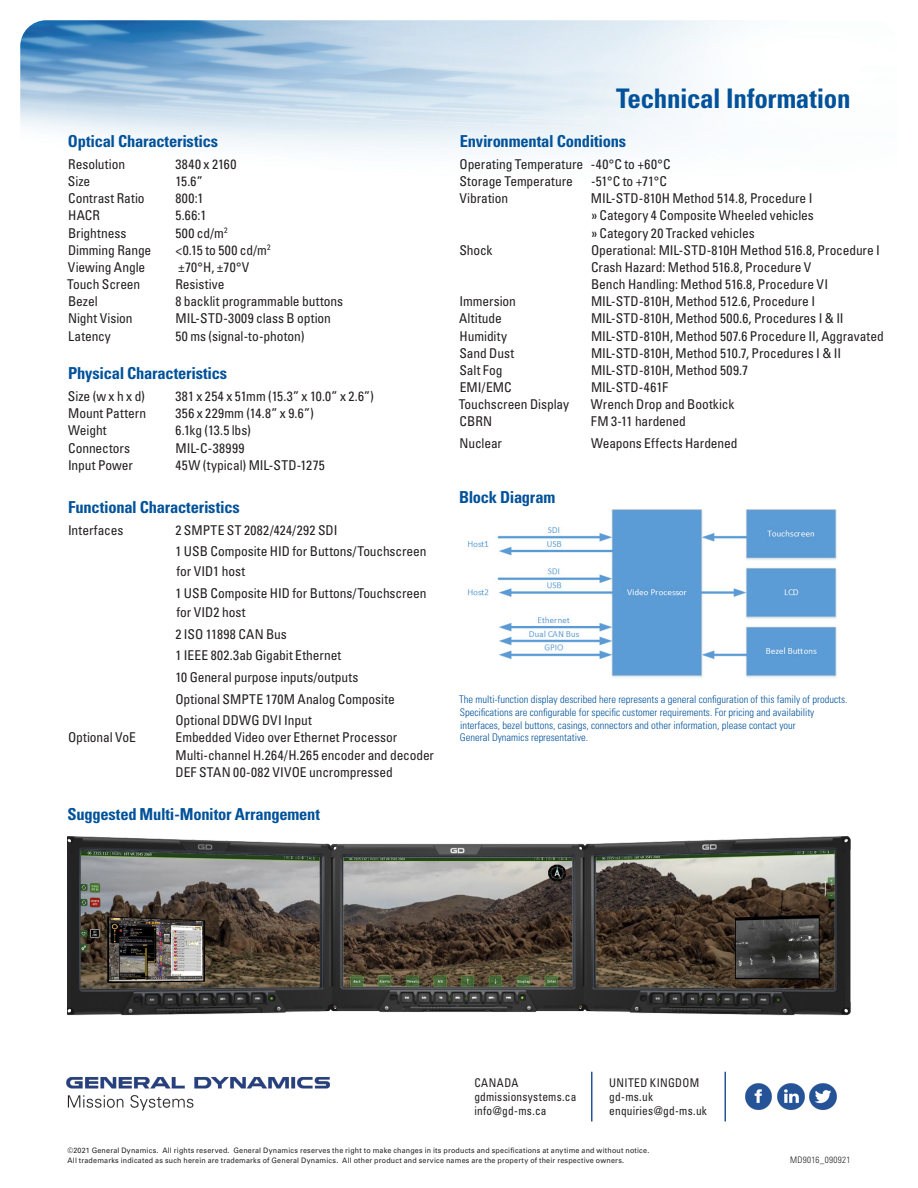
<style>
.page{position:relative;width:918px;height:1188px;background:#fff}
.page>*{position:absolute;margin:0;border:0;box-sizing:border-box;transform-origin:0 0}
.t1{font:700 condensed 27px "Univers LT Std";letter-spacing:-.01em;color:#01529a}
.Back_Basic_specs{font:700 condensed 16.5px "Univers LT Std";letter-spacing:-.015em;color:#01529a}
.Back_Basic_specs-2{font:condensed 13.5px/19.5px "Univers LT Std";letter-spacing:-.005em;color:#231f20}
.Back_Basic_specs-3{font:condensed 13.5px "Univers LT Std";letter-spacing:.025em;color:#231f20}
.Back_Basic_specs-4{font:condensed 13.5px "Univers LT Std";letter-spacing:.03em;color:#231f20}
.Back_Basic_specs-5{font:condensed 13.5px "Univers LT Std";letter-spacing:.035em;color:#231f20}
.Back_Basic_specs-6{font:condensed 13.5px "Univers LT Std";letter-spacing:.015em;color:#231f20}
.t2{font:condensed 12px/14.4px "Univers LT Std";letter-spacing:.02em;color:#231f20;scale:.95 1}
.Back_Basic_specs-7{font:300 condensed 10.5px "Univers LT Std";color:#01529a}
.t3{font:300 condensed 9px "Univers LT Std";letter-spacing:.04em;color:#231f20}
.t4{font:7.5px/9.8px "Univers LT Std";letter-spacing:.03em;color:#231f20;scale:.95 1}
</style>
<div class="page">
<img style="left:66px;top:1077px;width:264px;height:34px">
<img style="left:20px;top:20px;width:711px;height:130px">
<img style="left:745px;top:1083px;width:27px;height:27px">
<img style="left:778px;top:1083px;width:26px;height:27px">
<img style="left:810px;top:1083px;width:26px;height:27px">
<hr style="left:591px;top:1072px;width:1px;height:49px;background:#245497">
<hr style="left:724px;top:1072px;width:2px;height:49px;background:#245497">
<img style="left:468px;top:509px;width:369px;height:169px">
<img style="left:67px;top:836px;width:783px;height:180px">
<p class="Back_Basic_specs" style="left:68px;top:131px;width:152px">Optical Characteristics</p>
<p class="Back_Basic_specs-2" style="left:68px;top:154px;width:58px">Resolution</p>
<p class="Back_Basic_specs-5" style="left:176px;top:156px;width:62px">3840 x 2160</p>
<p class="Back_Basic_specs-2" style="left:68px;top:171px;width:24px">Size</p>
<p class="Back_Basic_specs-2" style="left:175px;top:171px;width:29px">15.6”</p>
<p class="Back_Basic_specs-2" style="left:68px;top:189px;width:78px">Contrast Ratio</p>
<p class="Back_Basic_specs-2" style="left:176px;top:189px;width:30px">800:1</p>
<p class="Back_Basic_specs-2" style="left:68px;top:206px;width:34px">HACR</p>
<p class="Back_Basic_specs-2" style="left:176px;top:206px;width:32px">5.66:1</p>
<p class="Back_Basic_specs-2" style="left:68px;top:223px;width:60px">Brightness</p>
<p class="Back_Basic_specs-2" style="left:176px;top:223px;width:54px">500 cd/m<sup>2</sup></p>
<p class="Back_Basic_specs-2" style="left:68px;top:240px;width:85px">Dimming Range</p>
<p class="Back_Basic_specs-2" style="left:176px;top:240px;width:97px">&lt;0.15 to 500 cd/m<sup>2</sup></p>
<p class="Back_Basic_specs-2" style="left:68px;top:257px;width:79px">Viewing Angle</p>
<p class="Back_Basic_specs-2" style="left:178px;top:257px;width:73px">±70°H, ±70°V</p>
<p class="Back_Basic_specs-2" style="left:67px;top:274px;width:75px">Touch Screen</p>
<p class="Back_Basic_specs-2" style="left:176px;top:274px;width:50px">Resistive</p>
<p class="Back_Basic_specs-2" style="left:68px;top:292px;width:31px">Bezel</p>
<p class="Back_Basic_specs-2" style="left:176px;top:292px;width:169px">8 backlit programmable buttons</p>
<p class="Back_Basic_specs-2" style="left:68px;top:309px;width:66px">Night Vision</p>
<p class="Back_Basic_specs-2" style="left:176px;top:309px;width:157px">MIL-STD-3009 class B option</p>
<p class="Back_Basic_specs-2" style="left:68px;top:326px;width:44px">Latency</p>
<p class="Back_Basic_specs-2" style="left:176px;top:326px;width:131px">50 ms (signal-to-photon)</p>
<p class="Back_Basic_specs" style="left:68px;top:363px;width:161px">Physical Characteristics</p>
<p class="Back_Basic_specs-2" style="left:68px;top:386px;width:79px">Size (w x h x d)</p>
<p class="Back_Basic_specs-2" style="left:176px;top:386px;width:200px">381 x 254 x 51mm (15.3” x 10.0” x 2.6”)</p>
<p class="Back_Basic_specs-2" style="left:68px;top:403px;width:80px">Mount Pattern</p>
<p class="Back_Basic_specs-4" style="left:176px;top:405px;width:140px">356 x 229mm (14.8” x 9.6”)</p>
<p class="Back_Basic_specs-2" style="left:68px;top:421px;width:40px">Weight</p>
<p class="Back_Basic_specs-2" style="left:176px;top:421px;width:77px">6.1kg (13.5 lbs)</p>
<p class="Back_Basic_specs-2" style="left:68px;top:438px;width:64px">Connectors</p>
<p class="Back_Basic_specs-5" style="left:176px;top:439px;width:71px">MIL-C-38999</p>
<p class="Back_Basic_specs-2" style="left:68px;top:455px;width:67px">Input Power</p>
<p class="Back_Basic_specs-2" style="left:176px;top:455px;width:151px">45W (typical) MIL-STD-1275</p>
<p class="Back_Basic_specs" style="left:68px;top:497px;width:173px">Functional Characteristics</p>
<p class="Back_Basic_specs-2" style="left:68px;top:520px;width:57px">Interfaces</p>
<p class="Back_Basic_specs-3" style="left:176px;top:521px;width:163px">2 SMPTE ST 2082/424/292 SDI</p>
<p class="Back_Basic_specs-2" style="left:176px;top:542px;width:252px">1 USB Composite HID for Buttons/Touchscreen for VID1 host</p>
<p class="Back_Basic_specs-2" style="left:176px;top:583px;width:252px">1 USB Composite HID for Buttons/Touchscreen for VID2 host</p>
<p class="Back_Basic_specs-2" style="left:176px;top:624px;width:113px">2 ISO 11898 CAN Bus</p>
<p class="Back_Basic_specs-2" style="left:176px;top:646px;width:167px">1 IEEE 802.3ab Gigabit Ethernet</p>
<p class="Back_Basic_specs-2" style="left:176px;top:667px;width:184px">10 General purpose inputs/outputs</p>
<p class="Back_Basic_specs-2" style="left:176px;top:689px;width:221px">Optional SMPTE 170M Analog Composite</p>
<p class="Back_Basic_specs-2" style="left:176px;top:711px;width:138px">Optional DDWG DVI Input</p>
<p class="Back_Basic_specs-2" style="left:68px;top:728px;width:69px">Optional VoE</p>
<p class="Back_Basic_specs-2" style="left:176px;top:728px;width:223px">Embedded Video over Ethernet Processor</p>
<p class="Back_Basic_specs-2" style="left:176px;top:745px;width:260px">Multi-channel H.264/H.265 encoder and decoder</p>
<p class="Back_Basic_specs-2" style="left:176px;top:762px;width:219px">DEF STAN 00-082 VIVOE uncrompressed</p>
<p class="Back_Basic_specs" style="left:68px;top:804px;width:254px">Suggested Multi-Monitor Arrangement</p>
<h1 class="t1" style="left:616px;top:82px;width:236px">Technical Information</h1>
<p class="Back_Basic_specs" style="left:460px;top:131px;width:168px">Environmental Conditions</p>
<p class="Back_Basic_specs-2" style="left:460px;top:154px;width:213px">Operating Temperature -40°C to +60°C</p>
<p class="Back_Basic_specs-2" style="left:459px;top:171px;width:115px">Storage Temperature</p>
<p class="Back_Basic_specs-2" style="left:591px;top:171px;width:77px">-51°C to +71°C</p>
<p class="Back_Basic_specs-2" style="left:459px;top:189px;width:50px">Vibration</p>
<p class="Back_Basic_specs-2" style="left:591px;top:189px;width:223px">MIL-STD-810H Method 514.8, Procedure I</p>
<p class="Back_Basic_specs-2" style="left:591px;top:206px;width:224px">» Category 4 Composite Wheeled vehicles</p>
<p class="Back_Basic_specs-2" style="left:591px;top:223px;width:165px">» Category 20 Tracked vehicles</p>
<p class="Back_Basic_specs-2" style="left:459px;top:240px;width:35px">Shock</p>
<p class="Back_Basic_specs-2" style="left:591px;top:240px;width:291px">Operational: MIL-STD-810H Method 516.8, Procedure I</p>
<p class="Back_Basic_specs-2" style="left:591px;top:257px;width:222px">Crash Hazard: Method 516.8, Procedure V</p>
<p class="Back_Basic_specs-2" style="left:591px;top:274px;width:239px">Bench Handling: Method 516.8, Procedure VI</p>
<p class="Back_Basic_specs-2" style="left:460px;top:292px;width:58px">Immersion</p>
<p class="Back_Basic_specs-2" style="left:591px;top:292px;width:226px">MIL-STD-810H, Method 512.6, Procedure I</p>
<p class="Back_Basic_specs-6" style="left:459px;top:310px;width:44px">Altitude</p>
<p class="Back_Basic_specs-2" style="left:591px;top:309px;width:254px">MIL-STD-810H, Method 500.6, Procedures I &amp; II</p>
<p class="Back_Basic_specs-2" style="left:460px;top:326px;width:49px">Humidity</p>
<p class="Back_Basic_specs-2" style="left:591px;top:326px;width:294px">MIL-STD-810H, Method 507.6 Procedure II, Aggravated</p>
<p class="Back_Basic_specs-2" style="left:459px;top:343px;width:56px">Sand Dust</p>
<p class="Back_Basic_specs-2" style="left:591px;top:343px;width:252px">MIL-STD-810H, Method 510.7, Procedures I &amp; II</p>
<p class="Back_Basic_specs-2" style="left:459px;top:360px;width:45px">Salt Fog</p>
<p class="Back_Basic_specs-2" style="left:591px;top:360px;width:159px">MIL-STD-810H, Method 509.7</p>
<p class="Back_Basic_specs-2" style="left:460px;top:377px;width:54px">EMI/EMC</p>
<p class="Back_Basic_specs-2" style="left:591px;top:377px;width:79px">MIL-STD-461F</p>
<p class="Back_Basic_specs-2" style="left:459px;top:394px;width:112px">Touchscreen Display</p>
<p class="Back_Basic_specs-2" style="left:591px;top:394px;width:145px">Wrench Drop and Bootkick</p>
<p class="Back_Basic_specs-2" style="left:460px;top:412px;width:34px">CBRN</p>
<p class="Back_Basic_specs-2" style="left:591px;top:412px;width:96px">FM 3-11 hardened</p>
<p class="Back_Basic_specs-2" style="left:460px;top:433px;width:44px">Nuclear</p>
<p class="Back_Basic_specs-2" style="left:591px;top:433px;width:148px">Weapons Effects Hardened</p>
<p class="Back_Basic_specs" style="left:459px;top:487px;width:98px">Block Diagram</p>
<p class="Back_Basic_specs-7" style="left:459px;top:693px;width:390px">The multi-function display described here represents a general configuration of this family of products.</p>
<p class="Back_Basic_specs-7" style="left:460px;top:706px;width:356px">Specifications are configurable for specific customer requirements. For pricing and availability</p>
<p class="Back_Basic_specs-7" style="left:460px;top:719px;width:337px">interfaces, bezel buttons, casings, connectors and other information, please contact your</p>
<p class="Back_Basic_specs-7" style="left:460px;top:731px;width:130px">General Dynamics representative.</p>
<p class="t2" style="left:474px;top:1075px;width:109px">CANADA gdmissionsystems.ca info@gd-ms.ca</p>
<p class="t2" style="left:609px;top:1075px;width:104px">UNITED KINGDOM gd-ms.uk enquiries@gd-ms.uk</p>
<p class="t4" style="left:68px;top:1145px;width:614px">©2021 General Dynamics. All rights reserved. General Dynamics reserves the right to make changes in its products and specifications at anytime and without notice.<br>All trademarks indicated as such herein are trademarks of General Dynamics. All other product and service names are the property of their respective owners.</p>
<p class="t3" style="left:790px;top:1154px;width:62px">MD9016_090921</p>
</div>
